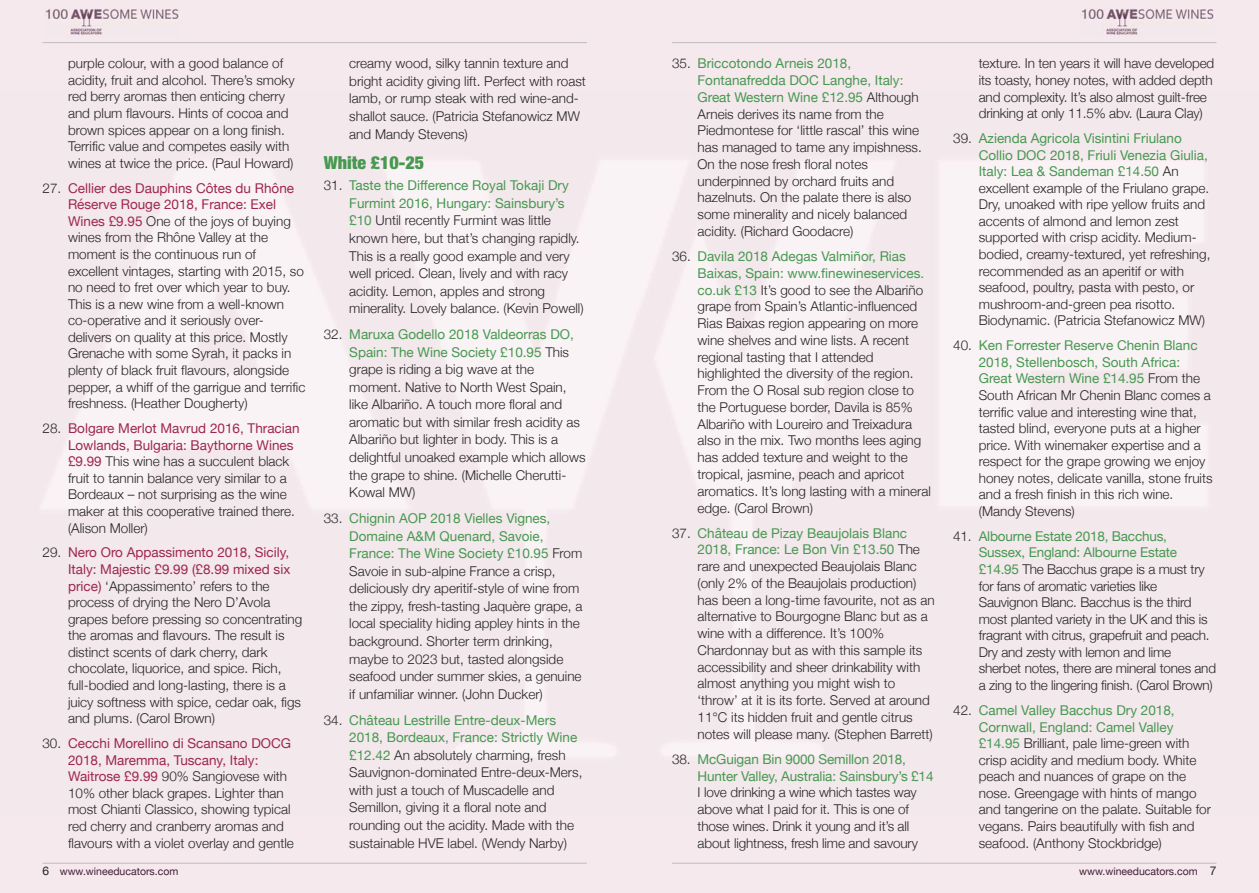
<style>
.page{position:relative;width:1259px;height:893px;background:#f5e9ed}
.page>*{position:absolute;margin:0;border:0;box-sizing:border-box;transform-origin:0 0}
.t1{font:900 condensed 18px "Helvetica Neue";color:#479850}
.t2{font:300 13.5px/16.6px "Helvetica Neue";color:#272526}
.t3{font:10.5px "Helvetica Neue";color:#421f35}
.s1{font-weight:400;color:#9e264f}
.s2{font-weight:400;color:#479850}
.s3{font-size:12px;color:#272526}
</style>
<div class="page">
<hr style="left:672px;top:863px;width:544px;height:1px;background:#bebebe">
<hr style="left:43px;top:863px;width:544px;height:1px;background:#bebebe">
<img style="left:1082px;top:9px;width:132px;height:27px">
<img style="left:46px;top:9px;width:133px;height:27px">
<hr style="left:672px;top:42px;width:544px;height:1px;background:#bebebe">
<hr style="left:43px;top:42px;width:544px;height:1px;background:#bebebe">
<p class="t2" style="left:68px;top:55px;width:228px">purple colour, with a good balance of acidity, fruit and alcohol. There’s smoky red berry aromas then enticing cherry and plum flavours. Hints of cocoa and brown spices appear on a long finish.<br>Terrific value and competes easily with wines at twice the price. (Paul Howard)</p>
<p class="t2" style="left:68px;top:179px;width:239px;text-indent:-26px">27. <span class="s1">Cellier des Dauphins Côtes du Rhône Réserve Rouge 2018, France: Exel Wines £9.95</span> One of the joys of buying wines from the Rhône Valley at the moment is the continuous run of excellent vintages, starting with 2015, so no need to fret over which year to buy.<br>This is a new wine from a well-known co-operative and it seriously over&shy;delivers on quality at this price. Mostly Grenache with some Syrah, it packs in plenty of black fruit flavours, alongside pepper, a whiff of the garrigue and terrific freshness. (Heather Dougherty)</p>
<p class="t2" style="left:68px;top:420px;width:233px;text-indent:-26px">28. <span class="s1">Bolgare Merlot Mavrud 2016, Thracian Lowlands, Bulgaria: Baythorne Wines £9.99</span> This wine has a succulent black fruit to tannin balance very similar to a Bordeaux – not surprising as the wine maker at this cooperative trained there. (Alison Moller)</p>
<p class="t2" style="left:68px;top:544px;width:236px;text-indent:-26px">29. <span class="s1">Nero Oro Appassimento 2018, Sicily, Italy: Majestic £9.99 (£8.99 mixed six price)</span> ‘Appassimento’ refers to the process of drying the Nero D’Avola grapes before pressing so concentrating the aromas and flavours. The result is distinct scents of dark cherry, dark chocolate, liquorice, and spice. Rich, full-bodied and long-lasting, there is a juicy softness with spice, cedar oak, figs and plums. (Carol Brown)</p>
<p class="t2" style="left:68px;top:735px;width:227px;text-indent:-26px">30. <span class="s1">Cecchi Morellino di Scansano DOCG 2018, Maremma, Tuscany, Italy:<br>Waitrose £9.99</span> 90% Sangiovese with 10% other black grapes. Lighter than most Chianti Classico, showing typical red cherry and cranberry aromas and flavours with a violet overlay and gentle</p>
<p class="t2" style="left:349px;top:54px;width:238px;line-height:17.5px">creamy wood, silky tannin texture and bright acidity giving lift. Perfect with roast lamb, or rump steak with red wine-and&shy;shallot sauce. (Patricia Stefanowicz MW and Mandy Stevens)</p>
<p class="t1" style="left:324px;top:156px;width:102px">White £10-25</p>
<p class="t2" style="left:349px;top:176px;width:236px;line-height:17.5px;text-indent:-26px">31. <span class="s2">Taste the Difference Royal Tokaji Dry Furmint 2016, Hungary: Sainsbury’s £10</span> Until recently Furmint was little known here, but that’s changing rapidly.<br>This is a really good example and very well priced. Clean, lively and with racy acidity. Lemon, apples and strong minerality. Lovely balance. (Kevin Powell)</p>
<p class="t2" style="left:349px;top:325px;width:238px;line-height:17.5px;text-indent:-26px">32. <span class="s2">Maruxa Godello 2018 Valdeorras DO, Spain: The Wine Society £10.95</span> This grape is riding a big wave at the moment. Native to North West Spain, like Albariño. A touch more floral and aromatic but with similar fresh acidity as Albariño but lighter in body. This is a delightful unoaked example which allows the grape to shine. (Michelle Cherutti-Kowal MW)</p>
<p class="t2" style="left:349px;top:509px;width:235px;line-height:17.5px;text-indent:-26px">33. <span class="s2">Chignin AOP 2018 Vielles Vignes, Domaine A&amp;M Quenard, Savoie, France: The Wine Society £10.95</span> From Savoie in sub-alpine France a crisp, deliciously dry aperitif-style of wine from the zippy, fresh-tasting Jaquère grape, a local speciality hiding appley hints in the background. Shorter term drinking, maybe to 2023 but, tasted alongside seafood under summer skies, a genuine if unfamiliar winner. (John Ducker)</p>
<p class="t2" style="left:349px;top:711px;width:235px;line-height:17.5px;text-indent:-26px">34. <span class="s2">Château Lestrille Entre-deux-Mers 2018, Bordeaux, France: Strictly Wine £12.42</span> An absolutely charming, fresh Sauvignon-dominated Entre-deux-Mers, with just a touch of Muscadelle and Semillon, giving it a floral note and rounding out the acidity. Made with the sustainable HVE label. (Wendy Narby)</p>
<p class="t2" style="left:697px;top:55px;width:226px;text-indent:-26px">35. <span class="s2">Briccotondo Arneis 2018, Fontanafredda DOC Langhe, Italy:<br>Great Western Wine £12.95</span> Although Arneis derives its name from the Piedmontese for ‘little rascal’ this wine has managed to tame any impishness.<br>On the nose fresh floral notes underpinned by orchard fruits and hazelnuts. On the palate there is also some minerality and nicely balanced acidity. (Richard Goodacre)</p>
<p class="t2" style="left:697px;top:248px;width:235px;text-indent:-26px">36. <span class="s2">Davila 2018 Adegas Valmiñor, Rias Baixas, Spain: www.finewineservices. co.uk £13</span> It’s good to see the Albariño grape from Spain’s Atlantic-influenced Rias Baixas region appearing on more wine shelves and wine lists. A recent regional tasting that I attended highlighted the diversity of the region.<br>From the O Rosal sub region close to the Portuguese border, Davila is 85% Albariño with Loureiro and Treixadura also in the mix. Two months lees aging has added texture and weight to the tropical, jasmine, peach and apricot aromatics. It’s long lasting with a mineral edge. (Carol Brown)</p>
<p class="t2" style="left:697px;top:524px;width:239px;text-indent:-26px">37. <span class="s2">Château de Pizay Beaujolais Blanc 2018, France: Le Bon Vin £13.50</span> The rare and unexpected Beaujolais Blanc (only 2% of the Beaujolais production) has been a long-time favourite, not as an alternative to Bourgogne Blanc but as a wine with a difference. It’s 100% Chardonnay but as with this sample its accessibility and sheer drinkability with almost anything you might wish to ‘throw’ at it is its forte. Served at around 11°C its hidden fruit and gentle citrus notes will please many. (Stephen Barrett)</p>
<p class="t2" style="left:697px;top:750px;width:237px;text-indent:-26px">38. <span class="s2">McGuigan Bin 9000 Semillon 2018, Hunter Valley, Australia: Sainsbury’s £14<br></span>I love drinking a wine which tastes way above what I paid for it. This is one of those wines. Drink it young and it’s all about lightness, fresh lime and savoury</p>
<p class="t2" style="left:978px;top:55px;width:237px">texture. In ten years it will have developed its toasty, honey notes, with added depth and complexity. It’s also almost guilt-free drinking at only 11.5% abv. (Laura Clay)</p>
<p class="t2" style="left:978px;top:129px;width:233px;text-indent:-26px">39. <span class="s2">Azienda Agricola Visintini Friulano Collio DOC 2018, Friuli Venezia Giulia, Italy: Lea &amp; Sandeman £14.50</span> An excellent example of the Friulano grape.<br>Dry, unoaked with ripe yellow fruits and accents of almond and lemon zest supported with crisp acidity. Medium&shy;bodied, creamy-textured, yet refreshing, recommended as an aperitif or with seafood, poultry, pasta with pesto, or mushroom-and-green pea risotto.<br>Biodynamic. (Patricia Stefanowicz MW)</p>
<p class="t2" style="left:978px;top:337px;width:235px;text-indent:-26px">40. <span class="s2">Ken Forrester Reserve Chenin Blanc 2018, Stellenbosch, South Africa:<br>Great Western Wine £14.95</span> From the South African Mr Chenin Blanc comes a terrific value and interesting wine that, tasted blind, everyone puts at a higher price. With winemaker expertise and a respect for the grape growing we enjoy honey notes, delicate vanilla, stone fruits and a fresh finish in this rich wine. (Mandy Stevens)</p>
<p class="t2" style="left:978px;top:527px;width:239px;text-indent:-26px">41. <span class="s2">Albourne Estate 2018, Bacchus, Sussex, England: Albourne Estate £14.95</span> The Bacchus grape is a must try for fans of aromatic varieties like Sauvignon Blanc. Bacchus is the third most planted variety in the UK and this is fragrant with citrus, grapefruit and peach.<br>Dry and zesty with lemon and lime sherbet notes, there are mineral tones and a zing to the lingering finish. (Carol Brown)</p>
<p class="t2" style="left:978px;top:701px;width:234px;text-indent:-26px">42. <span class="s2">Camel Valley Bacchus Dry 2018, Cornwall, England: Camel Valley £14.95</span> Brilliant, pale lime-green with crisp acidity and medium body. White peach and nuances of grape on the nose. Greengage with hints of mango and tangerine on the palate. Suitable for vegans. Pairs beautifully with fish and seafood. (Anthony Stockbridge)</p>
<p class="t3" style="left:43px;top:865px;width:137px"><span class="s3">6</span> www.wineeducators.com</p>
<p class="t3" style="left:1079px;top:865px;width:139px">www.wineeducators.com <span class="s3">7</span></p>
</div>
